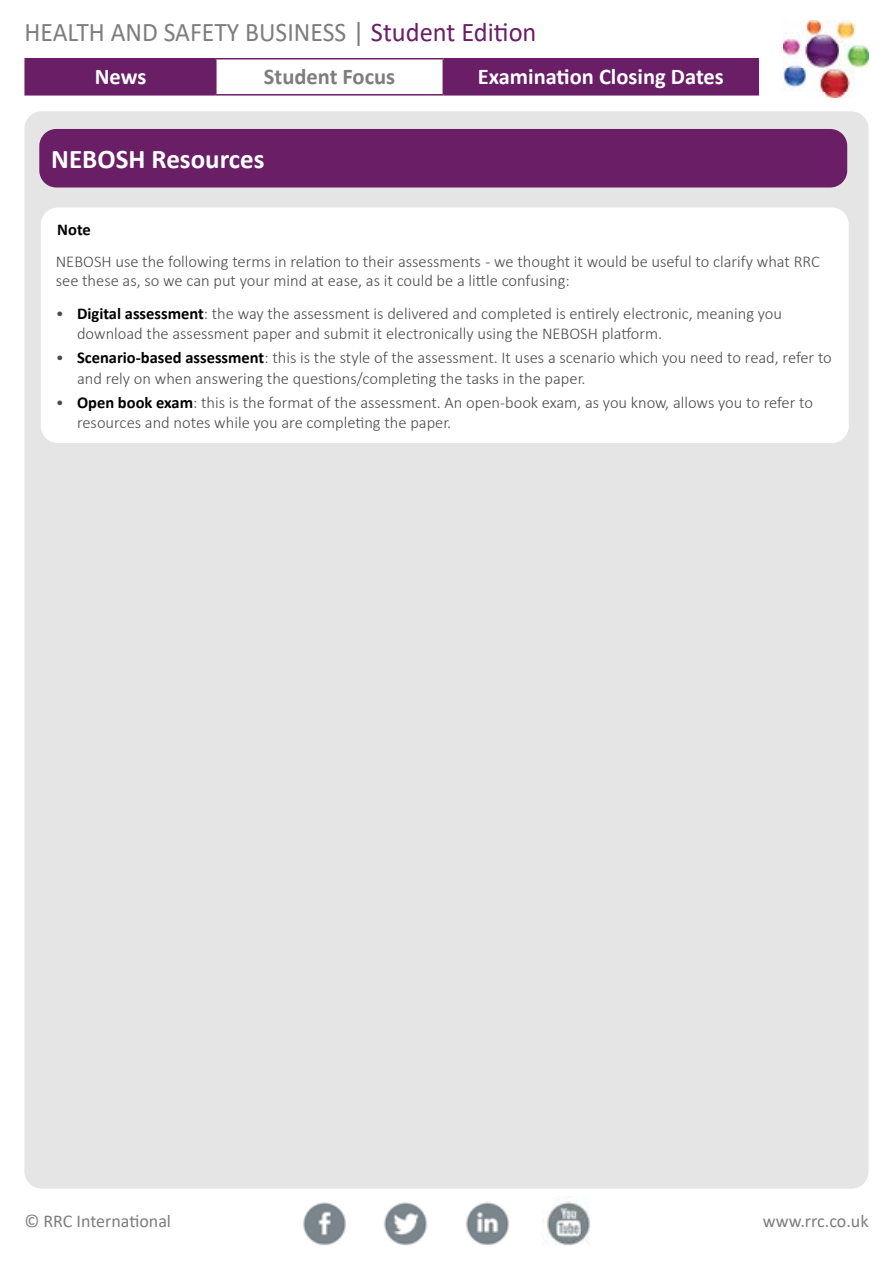
<style>
.page{position:relative;width:893px;height:1263px;background:#fff}
.page>*{position:absolute;margin:0;border:0;box-sizing:border-box;transform-origin:0 0}
.t1{font:27px "Calibri";color:#7d7d7d;scale:.95 1}
.t2{font:700 27px "Calibri";color:#fff}
.t3{font:700 22.5px "Calibri";color:#fff}
.t4{font:700 22.5px "Calibri";color:#7d7d7d}
.t5{font:18px "Calibri";color:#7d7d7d}
.t6{font:300 16.5px/20.1px "Calibri";color:#4b4b4b}
.t7{font:700 16.5px "Calibri";color:#000}
.s1{color:#691e66}
.s2{font-weight:700;color:#000}
</style>
<div class="page">
<div style="left:24px;top:111px;width:844px;height:1078px;background:#e5e5e5;border-radius:17px"></div>
<div style="left:26px;top:59px;width:731px;height:35px;background:#691e66"></div>
<div style="left:216px;top:59px;width:227px;height:36px;background:#fff"></div>
<hr style="left:24px;top:58px;width:192px;height:1px;background:#691e66">
<hr style="left:24px;top:59px;width:2px;height:35px;background:#691e66">
<hr style="left:216px;top:58px;width:227px;height:1px;background:#691e66">
<hr style="left:443px;top:58px;width:316px;height:1px;background:#691e66">
<hr style="left:757px;top:59px;width:2px;height:35px;background:#691e66">
<hr style="left:24px;top:94px;width:192px;height:2px;background:#691e66">
<hr style="left:216px;top:94px;width:227px;height:2px;background:#691e66">
<hr style="left:443px;top:94px;width:316px;height:2px;background:#691e66">
<hr style="left:215px;top:59px;width:2px;height:35px;background:#691e66">
<hr style="left:443px;top:59px;width:1px;height:35px;background:#691e66">
<img style="left:784px;top:20px;width:84px;height:77px">
<img style="left:303px;top:1202px;width:43px;height:43px">
<img style="left:384px;top:1202px;width:43px;height:43px">
<img style="left:466px;top:1202px;width:43px;height:44px">
<img style="left:542px;top:1196px;width:48px;height:50px">
<div style="left:39px;top:129px;width:808px;height:58px;background:#691e66;border-radius:17px"></div>
<div style="left:41px;top:207px;width:808px;height:236px;background:#fff;border-radius:17px"></div>
<h1 class="t1" style="left:24px;top:13px;width:540px">HEALTH AND SAFETY BUSINESS | <span class="s1">Student Edition</span></h1>
<h2 class="t3" style="left:95px;top:61px;width:53px">News</h2>
<h2 class="t4" style="left:264px;top:61px;width:133px">Student Focus</h2>
<h2 class="t3" style="left:478px;top:61px;width:248px">Examination Closing Dates</h2>
<h1 class="t2" style="left:51px;top:140px;width:215px">NEBOSH Resources</h1>
<p class="t7" style="left:57px;top:218px;width:35px">Note</p>
<p class="t6" style="left:56px;top:252px;width:766px;line-height:18.8px">NEBOSH use the following terms in relation to their assessments - we thought it would be useful to clarify what RRC see these as, so we can put your mind at ease, as it could be a little confusing:</p>
<p class="t6" style="left:77px;top:303px;width:706px;text-indent:-21px">• <span class="s2">Digital assessment</span>: the way the assessment is delivered and completed is entirely electronic, meaning you download the assessment paper and submit it electronically using the NEBOSH platform.</p>
<p class="t6" style="left:77px;top:348px;width:756px;text-indent:-21px">• <span class="s2">Scenario-based assessment</span>: this is the style of the assessment. It uses a scenario which you need to read, refer to and rely on when answering the questions/completing the tasks in the paper.</p>
<p class="t6" style="left:77px;top:392px;width:737px;text-indent:-21px">• <span class="s2">Open book exam</span>: this is the format of the assessment. An open-book exam, as you know, allows you to refer to resources and notes while you are completing the paper.</p>
<p class="t5" style="left:24px;top:1209px;width:148px">© RRC International</p>
<p class="t5" style="left:763px;top:1209px;width:107px">www.rrc.co.uk</p>
</div>
